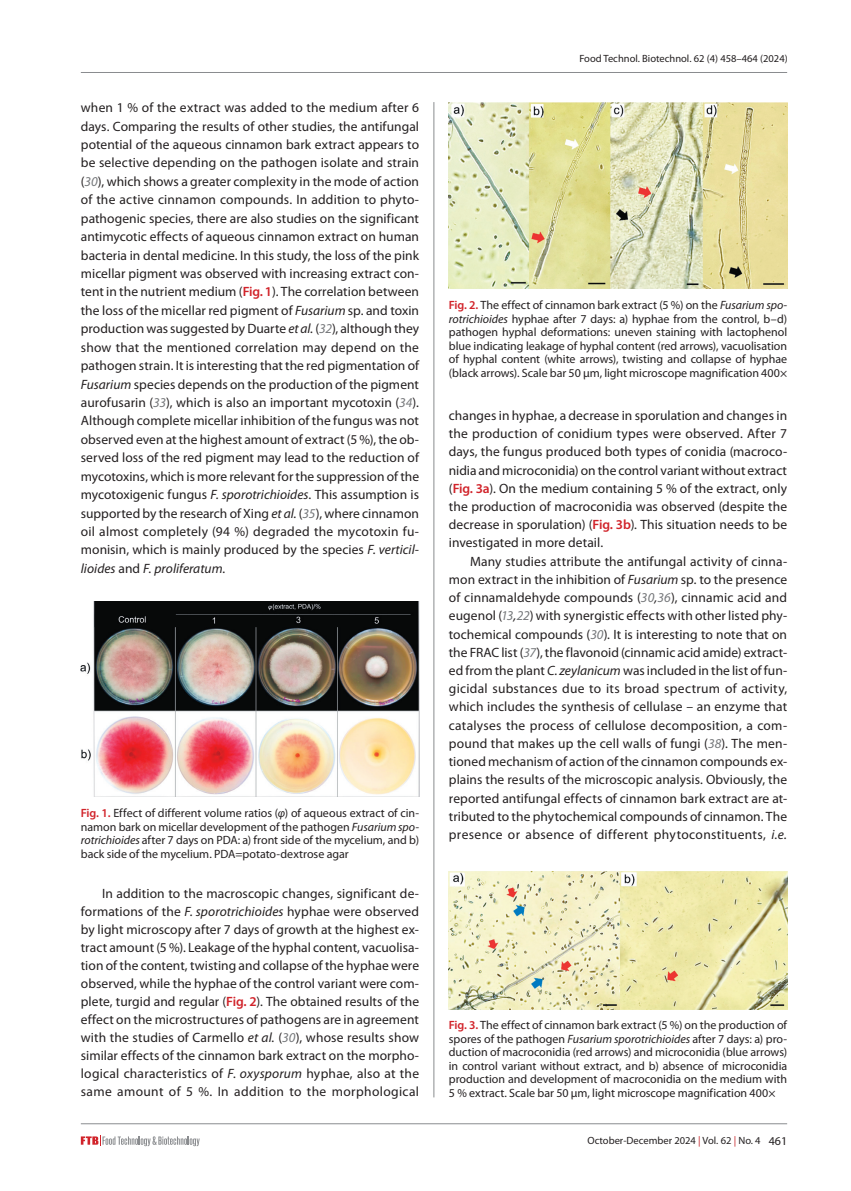
<style>
.page{position:relative;width:851px;height:1191px;background:#fff}
.page>*{position:absolute;margin:0;border:0;box-sizing:border-box;transform-origin:0 0}
.OSNOVNI_TXT{font:13.5px/18.5px "Myriad Pro";letter-spacing:.015em;color:#231f20;text-align:justify}
.Slike_i_Tablice{font:12px/13.5px "Myriad Pro";letter-spacing:-.005em;color:#231f20;text-align:justify}
.t1{font:10.5px "Myriad Pro";color:#231f20}
.s1{font-style:italic;color:#76787b}
.s2{font-weight:600;color:#d1232a}
.s3{font-style:italic}
.s4{color:#c31f24}
.s5{font-size:12px}
</style>
<div class="page">
<hr style="left:81px;top:72px;width:706px;height:1px;background:#8a8c8f">
<hr style="left:433px;top:102px;width:1px;height:995px;background:#8a8c8f">
<hr style="left:81px;top:1123px;width:706px;height:1px;background:#8a8c8f">
<svg style="left:81px;top:1135px;width:119px;height:11px"></svg>
<img style="left:81px;top:601px;width:338px;height:195px">
<img style="left:449px;top:871px;width:338px;height:138px">
<img style="left:449px;top:103px;width:338px;height:186px">
<p class="OSNOVNI_TXT" style="left:81px;top:98px;width:340px">when 1 % of the extract was added to the medium after 6 days. Comparing the results of other studies, the antifungal potential of the aqueous cinnamon bark extract appears to be selective depending on the pathogen isolate and strain (<span class="s1">30</span>), which shows a greater complexity in the mode of action of the active cinnamon compounds. In addition to phyto&shy;pathogenic species, there are also studies on the significant antimycotic effects of aqueous cinnamon extract on human bacteria in dental medicine. In this study, the loss of the pink micellar pigment was observed with increasing extract con&shy;tent in the nutrient medium (<span class="s2">Fig. 1</span>). The correlation between the loss of the micellar red pigment of <span class="s3">Fusarium</span> sp. and toxin production was suggested by Duarte <span class="s3">et al.</span> (<span class="s1">32</span>), although they show that the mentioned correlation may depend on the pathogen strain. It is interesting that the red pigmentation of <span class="s3">Fusarium</span> species depends on the production of the pigment aurofusarin (<span class="s1">33</span>), which is also an important mycotoxin (<span class="s1">34</span>).<br>Although complete micellar inhibition of the fungus was not observed even at the highest amount of extract (5 %), the ob&shy;served loss of the red pigment may lead to the reduction of mycotoxins, which is more relevant for the suppression of the mycotoxigenic fungus <span class="s3">F. sporotrichioides</span>. This assumption is supported by the research of Xing <span class="s3">et al.</span> (<span class="s1">35</span>), where cinnamon oil almost completely (94 %) degraded the mycotoxin fu&shy;monisin, which is mainly produced by the species <span class="s3">F. verticil&shy;lioides</span> and <span class="s3">F. proliferatum.</span></p>
<p class="Slike_i_Tablice" style="left:81px;top:806px;width:340px"><span class="s2">Fig. 1.</span> Effect of different volume ratios (<span class="s3">φ</span>) of aqueous extract of cin&shy;namon bark on micellar development of the pathogen <span class="s3">Fusarium spo&shy;rotrichioides</span> after 7 days on PDA: a) front side of the mycelium, and b) back side of the mycelium. PDA=potato-dextrose agar</p>
<p class="OSNOVNI_TXT" style="left:81px;top:884px;width:340px;line-height:18px;text-indent:21px">In addition to the macroscopic changes, significant de&shy;formations of the <span class="s3">F. sporotrichioides</span> hyphae were observed by light microscopy after 7 days of growth at the highest ex&shy;tract amount (5 %). Leakage of the hyphal content, vacuolisa&shy;tion of the content, twisting and collapse of the hyphae were observed, while the hyphae of the control variant were com&shy;plete, turgid and regular (<span class="s2">Fig. 2</span>). The obtained results of the effect on the microstructures of pathogens are in agreement with the studies of Carmello <span class="s3">et al.</span> (<span class="s1">30</span>), whose results show similar effects of the cinnamon bark extract on the morpho&shy;logical characteristics of <span class="s3">F. oxysporum</span> hyphae, also at the same amount of 5 %. In addition to the morphological</p>
<p class="t1" style="left:579px;top:52px;width:210px">Food Technol. Biotechnol. 62 (4) 458–464 (2024)</p>
<p class="Slike_i_Tablice" style="left:449px;top:298px;width:340px"><span class="s2">Fig. 2.</span> The effect of cinnamon bark extract (5 %) on the <span class="s3">Fusarium spo&shy;rotrichioides</span> hyphae after 7 days: a) hyphae from the control, b–d) pathogen hyphal deformations: uneven staining with lactophenol blue indicating leakage of hyphal content (red arrows), vacuolisation of hyphal content (white arrows), twisting and collapse of hyphae (black arrows). Scale bar 50 μm, light microscope magnification 400×</p>
<p class="OSNOVNI_TXT" style="left:449px;top:406px;width:340px">changes in hyphae, a decrease in sporulation and changes in the production of conidium types were observed. After 7 days, the fungus produced both types of conidia (macroco&shy;nidia and microconidia) on the control variant without extract (<span class="s2">Fig. 3a</span>). On the medium containing 5 % of the extract, only the production of macroconidia was observed (despite the decrease in sporulation) (<span class="s2">Fig. 3b</span>). This situation needs to be investigated in more detail.</p>
<p class="OSNOVNI_TXT" style="left:449px;top:552px;width:340px;text-indent:21px">Many studies attribute the antifungal activity of cinna&shy;mon extract in the inhibition of <span class="s3">Fusarium</span> sp<span class="s3">.</span> to the presence of cinnamaldehyde compounds (<span class="s1">30</span><span class="s3">,</span><span class="s1">36</span>), cinnamic acid and eugenol (<span class="s1">13</span><span class="s3">,</span><span class="s1">22</span>) with synergistic effects with other listed phy&shy;tochemical compounds (<span class="s1">30</span>). It is interesting to note that on the FRAC list (<span class="s1">37</span>), the flavonoid (cinnamic acid amide) extract&shy;ed from the plant <span class="s3">C. zeylanicum</span> was included in the list of fun&shy;gicidal substances due to its broad spectrum of activity, which includes the synthesis of cellulase – an enzyme that catalyses the process of cellulose decomposition, a com&shy;pound that makes up the cell walls of fungi (<span class="s1">38</span>). The men&shy;tioned mechanism of action of the cinnamon compounds ex&shy;plains the results of the microscopic analysis. Obviously, the reported antifungal effects of cinnamon bark extract are at&shy;tributed to the phytochemical compounds of cinnamon. The presence or absence of different phytoconstituents, <span class="s3">i.e.</span></p>
<p class="Slike_i_Tablice" style="left:449px;top:1018px;width:340px"><span class="s2">Fig. 3.</span> The effect of cinnamon bark extract (5 %) on the production of spores of the pathogen <span class="s3">Fusarium sporotrichioides</span> after 7 days: a) pro&shy;duction of macroconidia (red arrows) and microconidia (blue arrows) in control variant without extract, and b) absence of microconidia production and development of macroconidia on the medium with 5 % extract. Scale bar 50 μm, light microscope magnification 400×</p>
<p class="t1" style="left:587px;top:1134px;width:201px">October-December 2024 <span class="s4">|</span> Vol. 62 <span class="s4">|</span> No. 4 <span class="s5">461</span></p>
</div>
